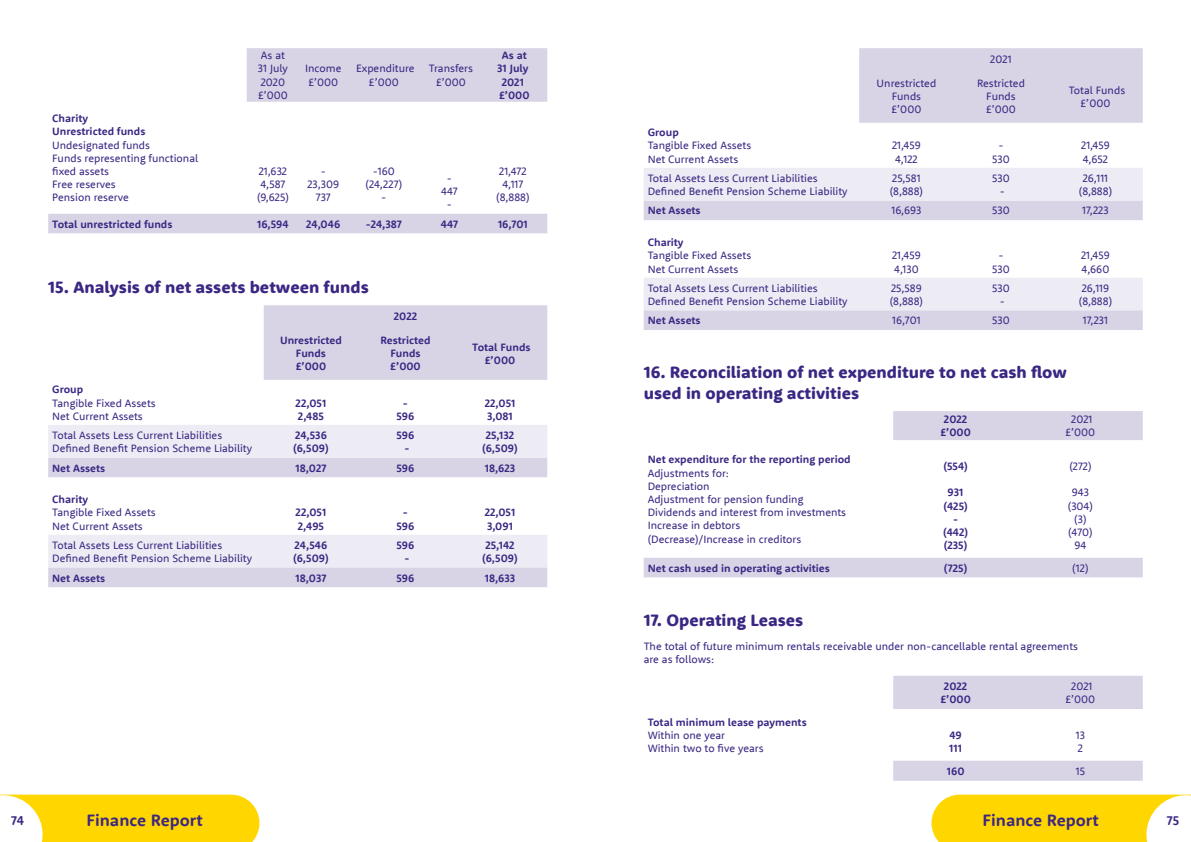
<style>
.page{position:relative;width:1191px;height:842px;background:#fff}
.page>*{position:absolute;margin:0;border:0;box-sizing:border-box;transform-origin:0 0}
.t1{font:800 17px/20.4px "Rooney Sans";color:#3b2783}
.t2{font:700 17px "Rooney Sans";color:#3b2783}
.t3{font:700 13px "Rooney Sans";color:#3b2783}
.t4{font:11px/13.2px "Rooney Sans";color:#3b2783}
.t5{font:700 11px/13.2px "Rooney Sans";color:#3b2783;text-align:center}
</style>
<div class="page">
<svg style="left:48px;top:48px;width:499px;height:185px"></svg>
<svg style="left:48px;top:305px;width:499px;height:172px"></svg>
<div style="left:48px;top:425px;width:499px;height:33px;background:#edecf4"></div>
<svg style="left:48px;top:535px;width:499px;height:52px;background:#e5e3ee"></svg>
<svg style="left:643px;top:48px;width:499px;height:172px"></svg>
<div style="left:643px;top:168px;width:499px;height:33px;background:#edecf4"></div>
<svg style="left:643px;top:278px;width:499px;height:52px;background:#e5e3ee"></svg>
<svg style="left:643px;top:411px;width:499px;height:166px"></svg>
<svg style="left:893px;top:676px;width:249px;height:105px"></svg>
<svg style="left:0;top:795px;width:259px;height:47px;background:#ffdc26"></svg>
<svg style="left:931px;top:795px;width:260px;height:47px"></svg>
<p class="t5" style="left:52px;top:112px;width:95px;text-align:left">Charity<br>Unrestricted funds</p>
<p class="t4" style="left:52px;top:138px;width:147px">Undesignated funds<br>Funds representing functional fixed assets<br>Free reserves<br>Pension reserve</p>
<p class="t4" style="left:258px;top:49px;width:32px">As at<br>31 July<br>2020 £’000</p>
<p class="t4" style="left:305px;top:62px;width:38px;text-align:center">Income £’000</p>
<p class="t4" style="left:356px;top:62px;width:60px;text-align:center">Expenditure £’000</p>
<p class="t4" style="left:429px;top:62px;width:46px;text-align:center">Transfers £’000</p>
<p class="t5" style="left:497px;top:49px;width:34px">As at<br>31 July<br>2021 £’000</p>
<p class="t4" style="left:257px;top:164px;width:33px;text-align:center">21,632<br>4,587 (9,625)</p>
<p class="t4" style="left:307px;top:164px;width:33px;text-align:center">-<br>23,309<br>737</p>
<p class="t4" style="left:365px;top:164px;width:38px;text-align:center">-160 (24,227) -</p>
<p class="t4" style="left:441px;top:171px;width:18px;text-align:center">-<br>447 -</p>
<p class="t4" style="left:496px;top:164px;width:35px;text-align:center">21,472<br>4,117 (8,888)</p>
<p class="t5" style="left:52px;top:217px;width:122px">Total unrestricted funds</p>
<p class="t5" style="left:257px;top:217px;width:33px">16,594</p>
<p class="t5" style="left:306px;top:217px;width:36px">24,046</p>
<p class="t5" style="left:366px;top:217px;width:38px">-24,387</p>
<p class="t5" style="left:441px;top:217px;width:19px">447</p>
<p class="t5" style="left:498px;top:217px;width:31px">16,701</p>
<h1 class="t1" style="left:48px;top:276px;width:322px">15. Analysis of net assets between funds</h1>
<p class="t5" style="left:394px;top:309px;width:25px">2022</p>
<p class="t5" style="left:280px;top:333px;width:63px">Unrestricted<br>Funds £’000</p>
<p class="t5" style="left:380px;top:333px;width:52px">Restricted<br>Funds £’000</p>
<p class="t5" style="left:472px;top:340px;width:60px">Total Funds £’000</p>
<p class="t5" style="left:52px;top:383px;width:33px">Group</p>
<p class="t4" style="left:52px;top:396px;width:105px">Tangible Fixed Assets<br>Net Current Assets</p>
<p class="t5" style="left:296px;top:396px;width:32px;text-align:left">22,051<br>2,485</p>
<p class="t5" style="left:396px;top:396px;width:20px">-<br>596</p>
<p class="t5" style="left:484px;top:396px;width:32px;text-align:left">22,051<br>3,081</p>
<p class="t4" style="left:52px;top:428px;width:201px">Total Assets Less Current Liabilities<br>Defined Benefit Pension Scheme Liability</p>
<p class="t5" style="left:293px;top:428px;width:37px;text-align:left">24,536 (6,509)</p>
<p class="t5" style="left:396px;top:428px;width:20px">596 -</p>
<p class="t5" style="left:482px;top:428px;width:37px">25,132 (6,509)</p>
<p class="t5" style="left:52px;top:461px;width:55px">Net Assets</p>
<p class="t5" style="left:295px;top:461px;width:32px">18,027</p>
<p class="t5" style="left:396px;top:461px;width:20px">596</p>
<p class="t5" style="left:485px;top:461px;width:32px">18,623</p>
<p class="t5" style="left:52px;top:492px;width:37px">Charity</p>
<p class="t4" style="left:52px;top:506px;width:105px">Tangible Fixed Assets<br>Net Current Assets</p>
<p class="t5" style="left:296px;top:506px;width:32px;text-align:left">22,051<br>2,495</p>
<p class="t5" style="left:396px;top:506px;width:20px">-<br>596</p>
<p class="t5" style="left:484px;top:506px;width:32px;text-align:left">22,051<br>3,091</p>
<p class="t4" style="left:52px;top:538px;width:201px">Total Assets Less Current Liabilities<br>Defined Benefit Pension Scheme Liability</p>
<p class="t5" style="left:293px;top:538px;width:37px;text-align:left">24,546 (6,509)</p>
<p class="t5" style="left:396px;top:538px;width:20px">596 -</p>
<p class="t5" style="left:482px;top:538px;width:37px;text-align:left">25,142 (6,509)</p>
<p class="t5" style="left:52px;top:571px;width:55px">Net Assets</p>
<p class="t5" style="left:295px;top:571px;width:32px">18,037</p>
<p class="t5" style="left:396px;top:571px;width:20px">596</p>
<p class="t5" style="left:485px;top:571px;width:32px">18,633</p>
<p class="t4" style="left:990px;top:52px;width:23px">2021</p>
<p class="t4" style="left:876px;top:76px;width:61px;text-align:center">Unrestricted<br>Funds £’000</p>
<p class="t4" style="left:977px;top:76px;width:49px;text-align:center">Restricted<br>Funds £’000</p>
<p class="t4" style="left:1068px;top:83px;width:58px;text-align:center">Total Funds £’000</p>
<p class="t5" style="left:647px;top:125px;width:33px">Group</p>
<p class="t4" style="left:647px;top:139px;width:105px">Tangible Fixed Assets<br>Net Current Assets</p>
<p class="t4" style="left:892px;top:139px;width:30px">21,459<br>4,122</p>
<p class="t4" style="left:992px;top:139px;width:19px;text-align:center">-<br>530</p>
<p class="t4" style="left:1081px;top:139px;width:30px">21,459<br>4,652</p>
<p class="t4" style="left:647px;top:171px;width:201px">Total Assets Less Current Liabilities<br>Defined Benefit Pension Scheme Liability</p>
<p class="t4" style="left:889px;top:171px;width:35px">25,581 (8,888)</p>
<p class="t4" style="left:992px;top:171px;width:19px;text-align:center">530 -</p>
<p class="t4" style="left:1078px;top:171px;width:35px;text-align:center">26,111 (8,888)</p>
<p class="t5" style="left:647px;top:204px;width:55px">Net Assets</p>
<p class="t4" style="left:891px;top:204px;width:32px">16,693</p>
<p class="t4" style="left:992px;top:204px;width:19px">530</p>
<p class="t4" style="left:1082px;top:204px;width:28px">17,223</p>
<p class="t5" style="left:647px;top:235px;width:37px">Charity</p>
<p class="t4" style="left:647px;top:249px;width:105px">Tangible Fixed Assets<br>Net Current Assets</p>
<p class="t4" style="left:892px;top:249px;width:30px">21,459<br>4,130</p>
<p class="t4" style="left:992px;top:249px;width:19px;text-align:center">-<br>530</p>
<p class="t4" style="left:1081px;top:249px;width:30px">21,459<br>4,660</p>
<p class="t4" style="left:647px;top:281px;width:201px">Total Assets Less Current Liabilities<br>Defined Benefit Pension Scheme Liability</p>
<p class="t4" style="left:889px;top:281px;width:35px">25,589 (8,888)</p>
<p class="t4" style="left:992px;top:281px;width:19px;text-align:center">530 -</p>
<p class="t4" style="left:1078px;top:281px;width:35px">26,119 (8,888)</p>
<p class="t5" style="left:647px;top:314px;width:55px">Net Assets</p>
<p class="t4" style="left:892px;top:314px;width:30px">16,701</p>
<p class="t4" style="left:992px;top:314px;width:19px">530</p>
<p class="t4" style="left:1083px;top:314px;width:27px">17,231</p>
<h1 class="t1" style="left:643px;top:362px;width:425px">16. Reconciliation of net expenditure to net cash flow used in operating activities</h1>
<p class="t5" style="left:940px;top:412px;width:32px">2022 £’000</p>
<p class="t4" style="left:1065px;top:412px;width:31px;text-align:center">2021 £’000</p>
<p class="t5" style="left:647px;top:453px;width:204px">Net expenditure for the reporting period</p>
<p class="t4" style="left:647px;top:466px;width:200px">Adjustments for:<br>Depreciation<br>Adjustment for pension funding<br>Dividends and interest from investments<br>Increase in debtors<br>(Decrease)/Increase in creditors</p>
<p class="t5" style="left:943px;top:459px;width:26px">(554)</p>
<p class="t5" style="left:943px;top:486px;width:27px">931 (425) - (442) (235)</p>
<p class="t4" style="left:1069px;top:459px;width:24px">(272)</p>
<p class="t4" style="left:1067px;top:486px;width:27px;text-align:center">943 (304) (3) (470)<br>94</p>
<p class="t5" style="left:647px;top:561px;width:184px">Net cash used in operating activities</p>
<p class="t5" style="left:944px;top:561px;width:25px">(725)</p>
<p class="t4" style="left:1072px;top:561px;width:18px">(12)</p>
<h1 class="t1" style="left:643px;top:609px;width:161px">17. Operating Leases</h1>
<p class="t4" style="left:643px;top:639px;width:436px">The total of future minimum rentals receivable under non-cancellable rental agreements are as follows:</p>
<p class="t5" style="left:940px;top:679px;width:32px">2022 £’000</p>
<p class="t4" style="left:1065px;top:679px;width:31px;text-align:center">2021 £’000</p>
<p class="t5" style="left:647px;top:715px;width:161px">Total minimum lease payments</p>
<p class="t4" style="left:647px;top:728px;width:117px">Within one year<br>Within two to five years</p>
<p class="t5" style="left:949px;top:728px;width:14px;text-align:left">49<br>111</p>
<p class="t4" style="left:1075px;top:728px;width:11px">13<br>2</p>
<p class="t5" style="left:946px;top:764px;width:19px">160</p>
<p class="t4" style="left:1075px;top:764px;width:11px">15</p>
<h1 class="t2" style="left:87px;top:809px;width:118px">Finance Report</h1>
<h1 class="t2" style="left:982px;top:809px;width:118px">Finance Report</h1>
<p class="t3" style="left:11px;top:812px;width:14px">74</p>
<p class="t3" style="left:1166px;top:812px;width:14px">75</p>
</div>
